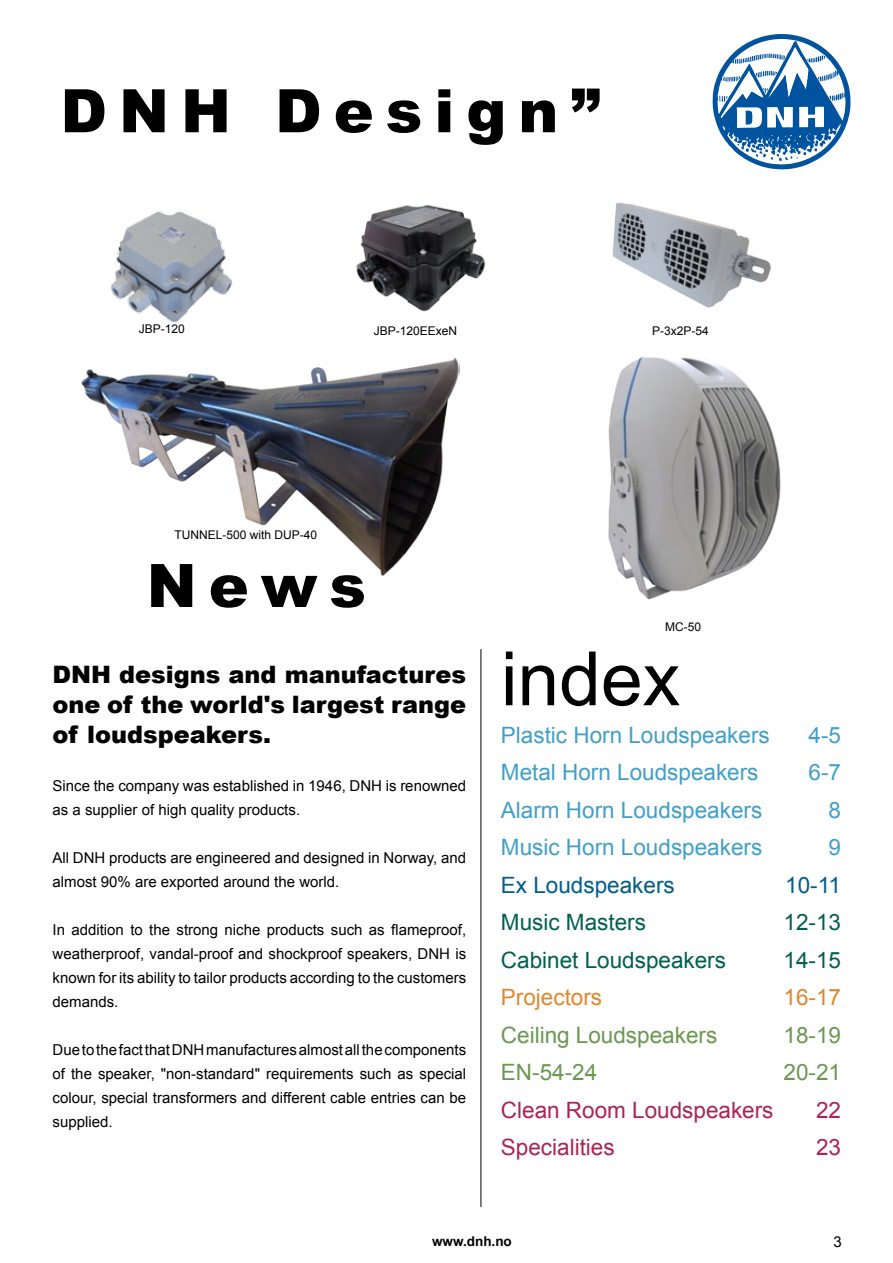
<style>
.page{position:relative;width:893px;height:1263px;background:#fff}
.page>*{position:absolute;margin:0;border:0;box-sizing:border-box;transform-origin:0 0}
.t1{font:75px "Arial";color:#000}
.t2{font:900 60px "Arial";letter-spacing:.2em;color:#000}
.t3{font:900 24px/30px "Arial";color:#000;text-align:justify}
.t4{font:22.5px "Arial";color:#419fc7}
.t5{font:22.5px "Arial";color:#006050}
.t6{font:22.5px "Arial";color:#699850}
.t7{font:22.5px "Arial";color:#ae2351}
.t8{font:22.5px "Arial";color:#005e8b}
.t9{font:22.5px "Arial";color:#e0872e}
.t10{font:15px/24px "Arial";color:#000}
.t11{font:700 13.5px "Arial";color:#000}
.t12{font:12px "Arial";color:#000}
</style>
<div class="page">
<img style="left:81px;top:357px;width:379px;height:219px">
<hr style="left:481px;top:649px;width:1px;height:558px;background:#000">
<svg style="left:713px;top:34px;width:137px;height:135px"></svg>
<img style="left:111px;top:211px;width:122px;height:112px">
<img style="left:356px;top:204px;width:130px;height:108px">
<img style="left:612px;top:202px;width:160px;height:106px">
<img style="left:608px;top:357px;width:173px;height:243px">
<h2 class="t2" style="left:60px;top:67px;width:542px">DNH Design”</h2>
<p class="t12" style="left:139px;top:321px;width:48px">JBP-120</p>
<p class="t12" style="left:374px;top:323px;width:85px">JBP-120EExeN</p>
<p class="t12" style="left:652px;top:323px;width:58px">P-3x2P-54</p>
<p class="t12" style="left:174px;top:527px;width:144px">TUNNEL-500 with DUP-40</p>
<h2 class="t2" style="left:147px;top:542px;width:221px">News</h2>
<h3 class="t3" style="left:53px;top:659px;width:415px">DNH designs and manufactures one of the world's largest range of loudspeakers.</h3>
<p class="t10" style="left:53px;top:774px;width:415px">Since the company was established in 1946, DNH is renowned as a supplier of high quality products.</p>
<p class="t10" style="left:53px;top:846px;width:415px">All DNH products are engineered and designed in Norway, and almost 90% are exported around the world.</p>
<p class="t10" style="left:53px;top:918px;width:415px;text-align:justify">In addition to the strong niche products such as flameproof, weatherproof, vandal-proof and shockproof speakers, DNH is known for its ability to tailor products according to the customers demands.</p>
<p class="t10" style="left:53px;top:1038px;width:415px;text-align:justify">Due to the fact that DNH manufactures almost all the components of the speaker, "non-standard" requirements such as special colour, special transformers and different cable entries can be supplied.</p>
<p class="t12" style="left:665px;top:619px;width:37px">MC-50</p>
<h1 class="t1" style="left:501px;top:630px;width:181px">index</h1>
<h3 class="t4" style="left:501px;top:720px;width:270px">Plastic Horn Loudspeakers</h3>
<h3 class="t4" style="left:809px;top:720px;width:34px">4-5</h3>
<h3 class="t4" style="left:501px;top:758px;width:259px">Metal Horn Loudspeakers</h3>
<h3 class="t4" style="left:809px;top:758px;width:34px">6-7</h3>
<h3 class="t4" style="left:501px;top:795px;width:263px">Alarm Horn Loudspeakers</h3>
<h3 class="t4" style="left:829px;top:795px;width:14px">8</h3>
<h3 class="t4" style="left:501px;top:833px;width:263px">Music Horn Loudspeakers</h3>
<h3 class="t4" style="left:829px;top:833px;width:14px">9</h3>
<h3 class="t8" style="left:501px;top:870px;width:175px">Ex Loudspeakers</h3>
<h3 class="t8" style="left:785px;top:870px;width:57px">10-11</h3>
<h3 class="t5" style="left:501px;top:908px;width:147px">Music Masters</h3>
<h3 class="t5" style="left:783px;top:908px;width:59px">12-13</h3>
<h3 class="t5" style="left:501px;top:945px;width:227px">Cabinet Loudspeakers</h3>
<h3 class="t5" style="left:783px;top:945px;width:59px">14-15</h3>
<h3 class="t9" style="left:501px;top:983px;width:103px">Projectors</h3>
<h3 class="t9" style="left:783px;top:983px;width:59px">16-17</h3>
<h3 class="t6" style="left:501px;top:1020px;width:218px">Ceiling Loudspeakers</h3>
<h3 class="t6" style="left:783px;top:1020px;width:59px">18-19</h3>
<h3 class="t6" style="left:501px;top:1058px;width:98px">EN-54-24</h3>
<h3 class="t6" style="left:783px;top:1058px;width:59px">20-21</h3>
<h3 class="t7" style="left:501px;top:1095px;width:274px">Clean Room Loudspeakers</h3>
<h3 class="t7" style="left:816px;top:1095px;width:27px">22</h3>
<h3 class="t7" style="left:501px;top:1133px;width:115px">Specialities</h3>
<h3 class="t7" style="left:816px;top:1133px;width:27px">23</h3>
<p class="t11" style="left:432px;top:1233px;width:81px">www.dnh.no</p>
<p class="t10" style="left:834px;top:1230px;width:10px">3</p>
</div>
